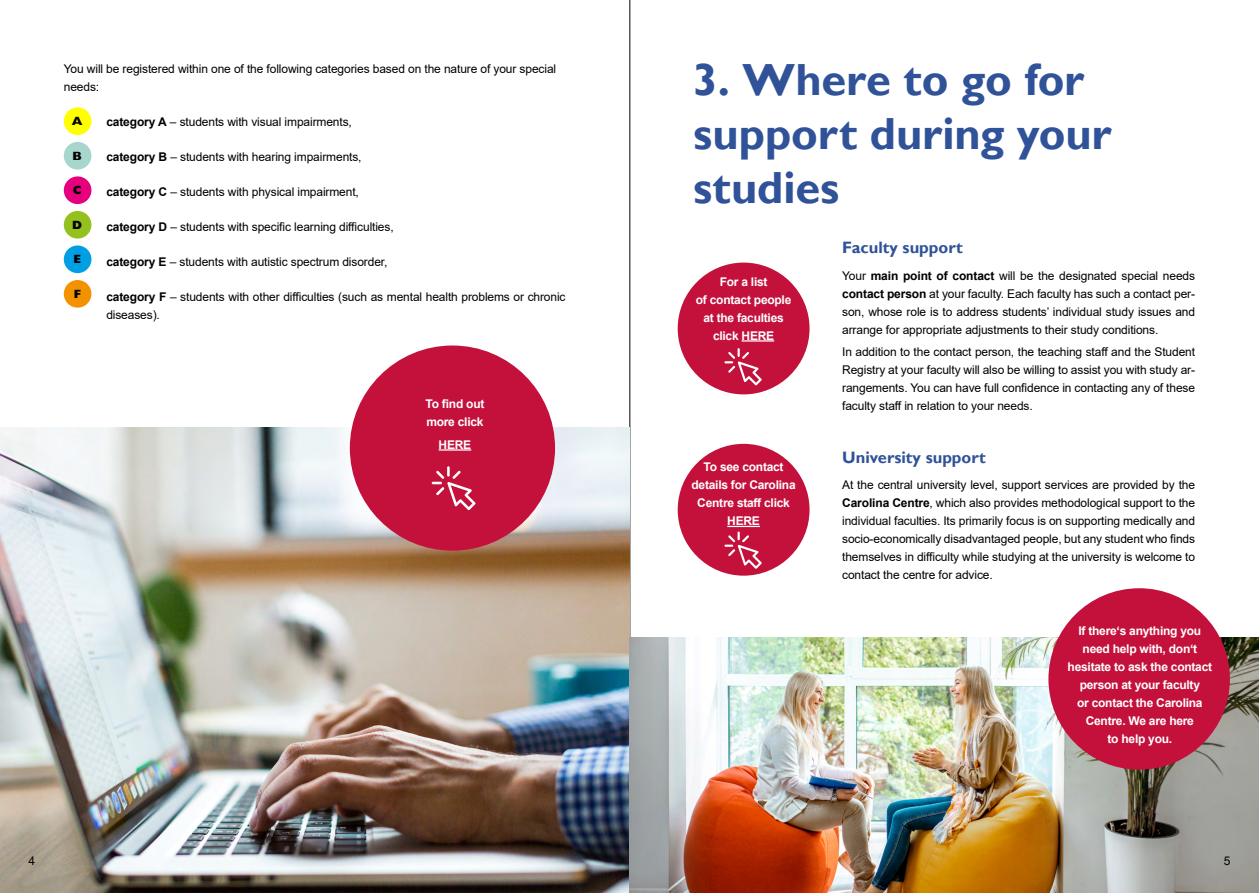
<style>
.page{position:relative;width:1259px;height:893px;background:#fff}
.page>*{position:absolute;margin:0;border:0;box-sizing:border-box;transform-origin:0 0}
.podnadpis{font:700 45px/54px "Gill Sans";letter-spacing:-.005em;color:#305298}
.podnadpis-2{font:700 16.5px "Gill Sans";color:#305298}
.text{font:12px/18px "Arial";letter-spacing:-.01em;color:#000;text-align:justify}
.text-2{font:700 12px/18px "Arial";letter-spacing:-.02em;color:#fff;text-align:center}
.text-3{font:800 12px "Gill Sans MT Pro";color:#020203}
.s1{font-weight:700}
</style>
<div class="page">
<hr style="left:629px;top:0;width:1px;height:893px;background:#020203">
<img style="left:0;top:428px;width:629px;height:465px">
<div style="left:64px;top:107px;width:27px;height:28px;background:#ff0;border-radius:50%"></div>
<div style="left:64px;top:176px;width:27px;height:28px;background:#e6007d;border-radius:50%"></div>
<div style="left:64px;top:245px;width:27px;height:28px;background:#009fe3;border-radius:50%"></div>
<div style="left:64px;top:142px;width:27px;height:28px;background:#a6d6cc;border-radius:50%"></div>
<div style="left:64px;top:211px;width:27px;height:28px;background:#95c11f;border-radius:50%"></div>
<div style="left:64px;top:280px;width:27px;height:28px;background:#f39200;border-radius:50%"></div>
<div style="left:350px;top:345px;width:205px;height:206px;background:#c3113c;border-radius:50%"></div>
<hr style="left:439px;top:449px;width:32px;height:2px;background:#fff">
<svg style="left:432px;top:466px;width:43px;height:44px"></svg>
<div style="left:677px;top:444px;width:132px;height:132px;background:#c3113c;border-radius:50%"></div>
<hr style="left:727px;top:526px;width:33px;height:1px;background:#fff">
<svg style="left:724px;top:531px;width:38px;height:38px"></svg>
<div style="left:677px;top:263px;width:132px;height:131px;background:#c3113c;border-radius:50%"></div>
<hr style="left:741px;top:340px;width:33px;height:2px;background:#fff">
<svg style="left:724px;top:348px;width:38px;height:37px"></svg>
<img style="left:629px;top:638px;width:630px;height:255px">
<div style="left:1048px;top:588px;width:182px;height:182px;background:#c3113c;border-radius:50%"></div>
<p class="text" style="left:64px;top:59px;width:494px">You will be registered within one of the following categories based on the nature of your special needs:</p>
<p class="text" style="left:106px;top:112px;width:247px"><span class="s1">category A</span> – students with visual impairments,</p>
<p class="text" style="left:106px;top:147px;width:257px"><span class="s1">category B</span> – students with hearing impairments,</p>
<p class="text" style="left:106px;top:182px;width:254px"><span class="s1">category C</span> – students with physical impairment,</p>
<p class="text" style="left:106px;top:217px;width:289px"><span class="s1">category D</span> – students with specific learning difficulties,</p>
<p class="text" style="left:106px;top:252px;width:283px"><span class="s1">category E</span> – students with autistic spectrum disorder,</p>
<p class="text" style="left:106px;top:287px;width:461px"><span class="s1">category F</span> – students with other difficulties (such as mental health problems or chronic diseases).</p>
<p class="text-3" style="left:72px;top:114px;width:12px">A</p>
<p class="text-3" style="left:73px;top:149px;width:11px">B</p>
<p class="text-3" style="left:73px;top:183px;width:11px">C</p>
<p class="text-3" style="left:72px;top:218px;width:11px">D</p>
<p class="text-3" style="left:73px;top:252px;width:9px">E</p>
<p class="text-3" style="left:74px;top:287px;width:9px">F</p>
<p class="text-2" style="left:425px;top:395px;width:60px;text-align:left">To find out more click</p>
<p class="text-2" style="left:439px;top:436px;width:34px">HERE</p>
<p class="text" style="left:28px;top:851px;width:8px">4</p>
<p class="podnadpis" style="left:693px;top:54px;width:420px">3. Where to go for support during your studies</p>
<p class="podnadpis-2" style="left:842px;top:238px;width:122px">Faculty support</p>
<p class="text" style="left:842px;top:267px;width:354px">Your <span class="s1">main point of contact</span> will be the designated special needs <span class="s1">contact person</span> at your faculty. Each faculty has such a contact per&shy;son, whose role is to address students’ individual study issues and arrange for appropriate adjustments to their study conditions.</p>
<p class="text" style="left:842px;top:343px;width:354px">In addition to the contact person, the teaching staff and the Student Registry at your faculty will also be willing to assist you with study ar&shy;rangements. You can have full confidence in contacting any of these faculty staff in relation to your needs.</p>
<p class="podnadpis-2" style="left:842px;top:447px;width:145px">University support</p>
<p class="text" style="left:842px;top:476px;width:354px">At the central university level, support services are provided by the <span class="s1">Carolina Centre</span>, which also provides methodological support to the individual faculties. Its primarily focus is on supporting medically and socio-economically disadvantaged people, but any student who finds themselves in difficulty while studying at the university is welcome to contact the centre for advice.</p>
<p class="text-2" style="left:696px;top:273px;width:97px">For a list<br>of contact people at the faculties click HERE</p>
<p class="text-2" style="left:691px;top:458px;width:106px">To see contact details for Carolina<br>Centre staff click<br>HERE</p>
<p class="text-2" style="left:1067px;top:622px;width:146px">If there‘s anything you need help with, don‘t hesitate to ask the contact person at your faculty<br>or contact the Carolina<br>Centre. We are here<br>to help you.</p>
<p class="text" style="left:1224px;top:851px;width:8px">5</p>
</div>
